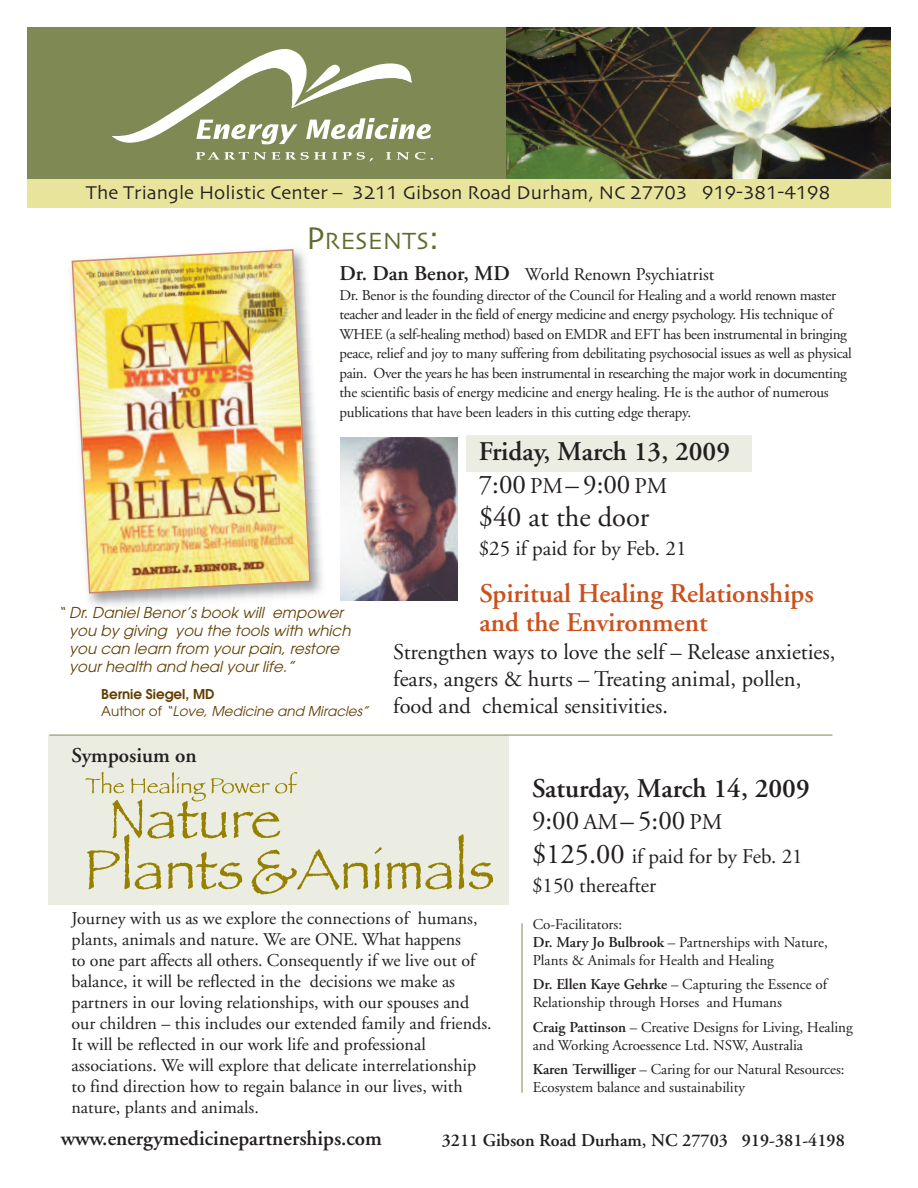
<style>
.page{position:relative;width:918px;height:1188px;background:#fff}
.page>*{position:absolute;margin:0;border:0;box-sizing:border-box;transform-origin:0 0}
.t1{font:28.5px "Adobe Garamond";color:#231f20}
.t2{font:600 27px/32.4px "Adobe Garamond";color:#231f20}
.t3{font:600 27px/28.5px "Adobe Garamond";color:#cb511c}
.t4{font:24.75px "Skia";color:#616a2c}
.t5{font:22.5px/27px "Adobe Garamond";color:#231f20}
.t6{font:21px/28.8px "Adobe Garamond";color:#231f20}
.t7{font:600 21px "Adobe Garamond";color:#231f20}
.t8{font:19.5px "Skia";color:#231f20}
.t9{font:18px/21px "Adobe Garamond";color:#231f20}
.t10{font:600 18px "Adobe Garamond";color:#231f20}
.t11{font:15px/19.5px "Adobe Garamond";letter-spacing:-.015em;color:#231f20}
.t12{font:italic 15px/18px "Avant Garde LT";letter-spacing:.005em;color:#633e00}
.t13{font:italic 13.5px/16.5px "Avant Garde LT";letter-spacing:.005em;color:#633e00}
.s1{font-size:33px}
.s2{font-weight:600;font-size:21px}
.s3{font-weight:600;font-style:normal}
.s4{font-style:normal}
.s5{font-weight:400}
.s6{font-weight:400;font-size:22.5px}
.s7{font-size:28.5px}
.s8{font-weight:600}
</style>
<div class="page">
<div style="left:49px;top:736px;width:460px;height:169px;background:#ebece2"></div>
<div style="left:27px;top:178px;width:863px;height:29px;background:#e8e49c"></div>
<div style="left:467px;top:436px;width:285px;height:36px;background:#ebece2"></div>
<hr style="left:50px;top:735px;width:782px;height:1px;background:#7f8953">
<img style="left:88px;top:393px;width:234px;height:213px">
<img style="left:71px;top:249px;width:241px;height:345px">
<img style="left:341px;top:438px;width:117px;height:162px">
<svg style="left:374px;top:847px;width:78px;height:42px"></svg>
<svg style="left:458px;top:834px;width:35px;height:55px"></svg>
<svg style="left:85px;top:772px;width:283px;height:122px"></svg>
<hr style="left:522px;top:923px;width:1px;height:170px;background:#7f8953">
<div style="left:27px;top:27px;width:483px;height:152px;background:#7f8953"></div>
<svg style="left:196px;top:152px;width:130px;height:8px"></svg>
<svg style="left:332px;top:152px;width:5px;height:8px"></svg>
<svg style="left:343px;top:152px;width:30px;height:9px"></svg>
<svg style="left:386px;top:152px;width:5px;height:8px"></svg>
<svg style="left:397px;top:152px;width:12px;height:8px"></svg>
<svg style="left:415px;top:152px;width:18px;height:8px"></svg>
<svg style="left:112px;top:49px;width:319px;height:95px"></svg>
<img style="left:506px;top:27px;width:384px;height:152px">
<h3 class="t8" style="left:86px;top:181px;width:746px">The Triangle Holistic Center – 3211 Gibson Road Durham, NC 27703 919-381-4198</h3>
<h3 class="t4" style="left:306px;top:226px;width:135px"><span class="s1">P</span>RESENTS<span class="s1">:</span></h3>
<p class="t9" style="left:340px;top:266px;width:376px"><span class="s2">Dr. Dan Benor, MD</span> World Renown Psychiatrist</p>
<p class="t11" style="left:340px;top:286px;width:514px">Dr. Benor is the founding director of the Council for Healing and a world renown master teacher and leader in the field of energy medicine and energy psychology. His technique of WHEE (a self-healing method) based on EMDR and EFT has been instrumental in bringing peace, relief and joy to many suffering from debilitating psychosocial issues as well as physical pain. Over the years he has been instrumental in researching the major work in documenting the scientific basis of energy medicine and energy healing. He is the author of numerous publications that have been leaders in this cutting edge therapy.</p>
<p class="t12" style="left:69px;top:605px;width:283px;text-indent:-12px">“ Dr. Daniel Benor’s book will empower you by giving you the tools with which you can learn from your pain, restore your health and heal your life.”</p>
<p class="t13" style="left:101px;top:687px;width:269px"><span class="s3">Bernie Siegel, MD<br></span><span class="s4">Author of</span> “Love, Medicine and Miracles”</p>
<h3 class="t7" style="left:72px;top:747px;width:127px">Symposium on</h3>
<h2 class="t2" style="left:479px;top:438px;width:253px">Friday, March 13, 2009<br><span class="s5">7:00</span> <span class="s6">PM</span><span class="s5">– 9:00</span> <span class="s6">PM</span></h2>
<h1 class="t1" style="left:479px;top:506px;width:172px">$40 at the door</h1>
<h3 class="t6" style="left:479px;top:536px;width:209px">$25 if paid for by Feb. 21</h3>
<h2 class="t3" style="left:479px;top:582px;width:336px">Spiritual Healing Relationships and the Environment</h2>
<h3 class="t5" style="left:393px;top:640px;width:444px">Strengthen ways to love the self – Release anxieties, fears, angers &amp; hurts – Treating animal, pollen, food and chemical sensitivities.</h3>
<h2 class="t2" style="left:532px;top:774px;width:279px">Saturday, March 14, 2009<br><span class="s5">9:00</span> <span class="s6">AM</span><span class="s5">– 5:00</span> <span class="s6">PM</span></h2>
<h3 class="t6" style="left:532px;top:843px;width:272px"><span class="s7">$125.00</span> if paid for by Feb. 21 $150 thereafter</h3>
<p class="t9" style="left:72px;top:909px;width:422px">Journey with us as we explore the connections of humans, plants, animals and nature. We are ONE. What happens<br>to one part affects all others. Consequently if we live out of balance, it will be reflected in the decisions we make as partners in our loving relationships, with our spouses and our children – this includes our extended family and friends.<br>It will be reflected in our work life and professional associations. We will explore that delicate interrelationship to find direction how to regain balance in our lives, with nature, plants and animals.</p>
<p class="t11" style="left:533px;top:916px;width:296px;line-height:18px">Co-Facilitators:<br><span class="s8">Dr. Mary Jo Bulbrook</span> – Partnerships with Nature,<br>Plants &amp; Animals for Health and Healing</p>
<p class="t11" style="left:533px;top:977px;width:296px;line-height:18px"><span class="s8">Dr. Ellen Kaye Gehrke</span> – Capturing the Essence of<br>Relationship through Horses and Humans</p>
<p class="t11" style="left:533px;top:1019px;width:321px;line-height:18px"><span class="s8">Craig Pattinson</span> – Creative Designs for Living, Healing and Working Acroessence Ltd. NSW, Australia</p>
<p class="t11" style="left:533px;top:1062px;width:313px;line-height:18px"><span class="s8">Karen Terwilliger</span> – Caring for our Natural Resources:<br>Ecosystem balance and sustainability</p>
<h3 class="t7" style="left:61px;top:1130px;width:323px">www.energymedicinepartnerships.com</h3>
<p class="t10" style="left:442px;top:1133px;width:405px">3211 Gibson Road Durham, NC 27703 919-381-4198</p>
</div>
